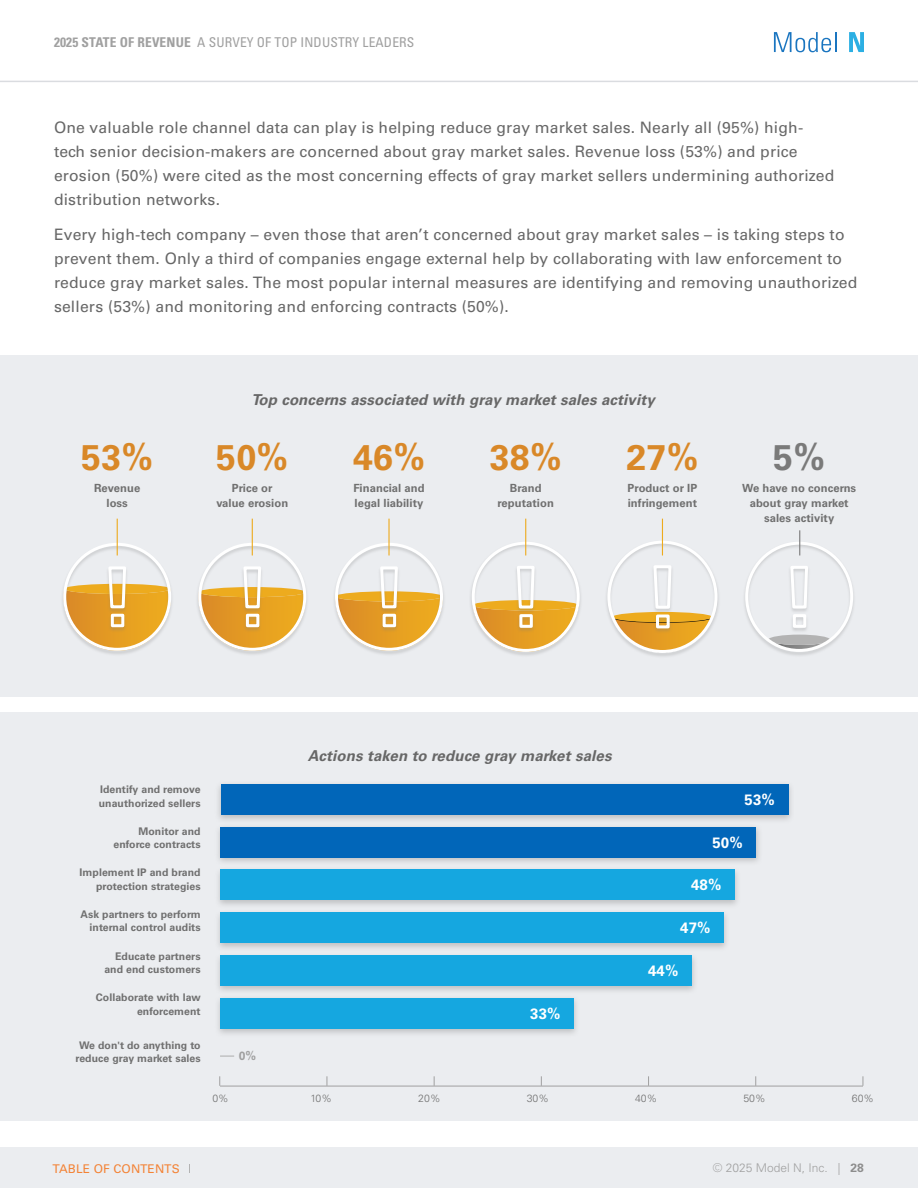
<style>
.page{position:relative;width:918px;height:1188px;background:#fff}
.page>*{position:absolute;margin:0;border:0;box-sizing:border-box;transform-origin:0 0}
._25pt{font:700 35.7px "Univers LT Pro 65";letter-spacing:.01em;color:#d98828}
._25pt-2{font:700 35.7px "Univers LT Pro 65";color:#7a7a7a}
.Body{font:15.75px/24px "Univers LT Pro 55 Roman";letter-spacing:.01em;color:#676767}
.H4___Italic{font:italic 700 15px "Univers LT Pro 65";letter-spacing:.01em;color:#676767}
._12pt{font:700 15px "Univers LT Pro 65";letter-spacing:.01em;color:#fff}
.t1{font:condensed 13.5px "Univers LT Pro";letter-spacing:.01em;color:#a0a0a0}
.t2{font:300 12px "Univers LT Pro 45";color:#a0a0a0}
.t3{font:12px "Univers LT Pro 55 Roman";letter-spacing:.01em;color:#f47721}
._12pt-2{font:700 12px "Univers LT Pro 65";color:#a0a0a0}
.Chart_labels_numbers__R{font:700 11.25px/15px "Univers LT Pro 65";letter-spacing:.005em;color:#707070;text-align:center}
.Chart_labels_numbers__R-2{font:700 10.5px/13.5px "Univers LT Pro 65";letter-spacing:.005em;color:#707070;text-align:right}
.Chart_labels_numbers__C{font:300 10.5px "Univers LT Pro 45";letter-spacing:.005em;color:#707070}
.s1{font-weight:700}
.s2{font-family:"Univers LT Pro 65";font-weight:700;color:#8d8d8d}
</style>
<div class="page">
<div style="left:0;top:355px;width:918px;height:342px;background:#ebedf0"></div>
<div style="left:0;top:712px;width:918px;height:408px;background:#ebedf0"></div>
<div style="left:0;top:1148px;width:918px;height:40px;background:#ebedf0"></div>
<svg style="left:774px;top:32px;width:57px;height:20px"></svg>
<hr style="left:835px;top:32px;width:2px;height:20px;background:#0166b9">
<svg style="left:849px;top:32px;width:15px;height:20px"></svg>
<hr style="left:0;top:81px;width:918px;height:1px;background:#dadce0">
<hr style="left:220px;top:1086px;width:643px;height:1px;background:#a0a0a0">
<div style="left:214px;top:781px;width:580px;height:43px;background:#7a7a7a;opacity:.4"></div>
<div style="left:221px;top:784px;width:567px;height:31px;background:#0166b9"></div>
<div style="left:214px;top:824px;width:548px;height:42px;background:#7a7a7a;opacity:.4"></div>
<div style="left:221px;top:827px;width:535px;height:31px;background:#0166b9"></div>
<div style="left:214px;top:866px;width:527px;height:43px;background:#7a7a7a;opacity:.4"></div>
<div style="left:221px;top:870px;width:514px;height:30px;background:#15a7e0"></div>
<div style="left:214px;top:909px;width:516px;height:43px;background:#7a7a7a;opacity:.4"></div>
<div style="left:221px;top:912px;width:503px;height:31px;background:#15a7e0"></div>
<div style="left:214px;top:952px;width:484px;height:43px;background:#7a7a7a;opacity:.4"></div>
<div style="left:221px;top:955px;width:471px;height:31px;background:#15a7e0"></div>
<div style="left:214px;top:995px;width:366px;height:42px;background:#7a7a7a;opacity:.4"></div>
<div style="left:221px;top:998px;width:353px;height:30px;background:#15a7e0"></div>
<div style="left:332px;top:543px;width:114px;height:113px;background:#7a7a7a;opacity:.3"></div>
<svg style="left:334px;top:543px;width:111px;height:109px"></svg>
<div style="left:60px;top:543px;width:114px;height:113px;background:#7a7a7a;opacity:.3"></div>
<svg style="left:62px;top:541px;width:111px;height:111px"></svg>
<div style="left:195px;top:543px;width:114px;height:113px;background:#7a7a7a;opacity:.3"></div>
<svg style="left:197px;top:541px;width:111px;height:111px"></svg>
<div style="left:742px;top:541px;width:114px;height:117px;background:#7a7a7a;opacity:.3"></div>
<div style="left:469px;top:541px;width:114px;height:117px;background:#7a7a7a;opacity:.3"></div>
<svg style="left:470px;top:540px;width:111px;height:113px"></svg>
<div style="left:605px;top:540px;width:116px;height:119px;background:#7a7a7a;opacity:.3"></div>
<svg style="left:606px;top:539px;width:113px;height:115px"></svg>
<hr style="left:662px;top:519px;width:1px;height:36px;background:#edab1e">
<svg style="left:744px;top:530px;width:111px;height:123px"></svg>
<hr style="left:525px;top:519px;width:1px;height:36px;background:#edab1e">
<hr style="left:388px;top:519px;width:2px;height:36px;background:#edab1e">
<hr style="left:252px;top:519px;width:1px;height:36px;background:#edab1e">
<hr style="left:117px;top:519px;width:1px;height:36px;background:#edab1e">
<svg style="left:220px;top:1056px;width:14px;height:1px"></svg>
<p class="t1" style="left:54px;top:34px;width:362px"><span class="s1">2025 STATE OF REVENUE</span> A SURVEY OF TOP INDUSTRY LEADERS</p>
<p class="Body" style="left:54px;top:115px;width:782px">One valuable role channel data can play is helping reduce gray market sales. Nearly all (95%) high&shy;tech senior decision-makers are concerned about gray market sales. Revenue loss (53%) and price erosion (50%) were cited as the most concerning effects of gray market sellers undermining authorized distribution networks.</p>
<p class="Body" style="left:54px;top:221px;width:805px">Every high-tech company – even those that aren’t concerned about gray market sales – is taking steps to prevent them. Only a third of companies engage external help by collaborating with law enforcement to reduce gray market sales. The most popular internal measures are identifying and removing unauthorized sellers (53%) and monitoring and enforcing contracts (50%).</p>
<p class="_25pt" style="left:81px;top:433px;width:73px">53%</p>
<p class="Chart_labels_numbers__R" style="left:94px;top:480px;width:48px">Revenue loss</p>
<p class="H4___Italic" style="left:251px;top:389px;width:405px">Top concerns associated with gray market sales activity</p>
<p class="_25pt" style="left:216px;top:433px;width:73px">50%</p>
<p class="Chart_labels_numbers__R" style="left:216px;top:480px;width:73px">Price or value erosion</p>
<p class="_25pt" style="left:353px;top:433px;width:73px">46%</p>
<p class="Chart_labels_numbers__R" style="left:353px;top:480px;width:73px;text-align:left">Financial and legal liability</p>
<p class="_25pt" style="left:490px;top:433px;width:73px">38%</p>
<p class="Chart_labels_numbers__R" style="left:498px;top:480px;width:58px">Brand reputation</p>
<p class="_25pt" style="left:626px;top:433px;width:73px">27%</p>
<p class="Chart_labels_numbers__R" style="left:628px;top:480px;width:71px;text-align:left">Product or IP infringement</p>
<p class="_25pt-2" style="left:773px;top:433px;width:53px">5%</p>
<p class="Chart_labels_numbers__R" style="left:742px;top:480px;width:116px">We have no concerns about gray market sales activity</p>
<p class="Chart_labels_numbers__R-2" style="left:99px;top:782px;width:103px;text-align:left">Identify and remove unauthorized sellers</p>
<p class="Chart_labels_numbers__R-2" style="left:114px;top:824px;width:89px">Monitor and enforce contracts</p>
<p class="Chart_labels_numbers__R-2" style="left:80px;top:865px;width:123px">Implement IP and brand protection strategies</p>
<p class="Chart_labels_numbers__R-2" style="left:80px;top:907px;width:122px">Ask partners to perform internal control audits</p>
<p class="Chart_labels_numbers__R-2" style="left:104px;top:949px;width:98px">Educate partners and end customers</p>
<p class="Chart_labels_numbers__R-2" style="left:96px;top:990px;width:106px">Collaborate with law enforcement</p>
<p class="Chart_labels_numbers__R-2" style="left:76px;top:1038px;width:127px;text-align:center">We don't do anything to reduce gray market sales</p>
<p class="_12pt-2" style="left:239px;top:1048px;width:19px">0%</p>
<p class="H4___Italic" style="left:308px;top:746px;width:305px">Actions taken to reduce gray market sales</p>
<p class="_12pt" style="left:530px;top:1003px;width:32px">33%</p>
<p class="_12pt" style="left:745px;top:789px;width:32px">53%</p>
<p class="_12pt" style="left:712px;top:832px;width:32px">50%</p>
<p class="_12pt" style="left:691px;top:874px;width:32px">48%</p>
<p class="_12pt" style="left:680px;top:917px;width:32px">47%</p>
<p class="_12pt" style="left:648px;top:960px;width:32px">44%</p>
<p class="Chart_labels_numbers__C" style="left:212px;top:1092px;width:18px">0%</p>
<p class="Chart_labels_numbers__C" style="left:310px;top:1092px;width:23px">10%</p>
<p class="Chart_labels_numbers__C" style="left:418px;top:1092px;width:24px">20%</p>
<p class="Chart_labels_numbers__C" style="left:527px;top:1092px;width:24px">30%</p>
<p class="Chart_labels_numbers__C" style="left:635px;top:1092px;width:24px">40%</p>
<p class="Chart_labels_numbers__C" style="left:743px;top:1092px;width:24px">50%</p>
<p class="Chart_labels_numbers__C" style="left:852px;top:1092px;width:24px">60%</p>
<p class="t3" style="left:53px;top:1160px;width:129px">TABLE OF CONTENTS</p>
<p class="t2" style="left:713px;top:1160px;width:153px">© 2025 Model N, Inc. | <span class="s2">28</span></p>
</div>
